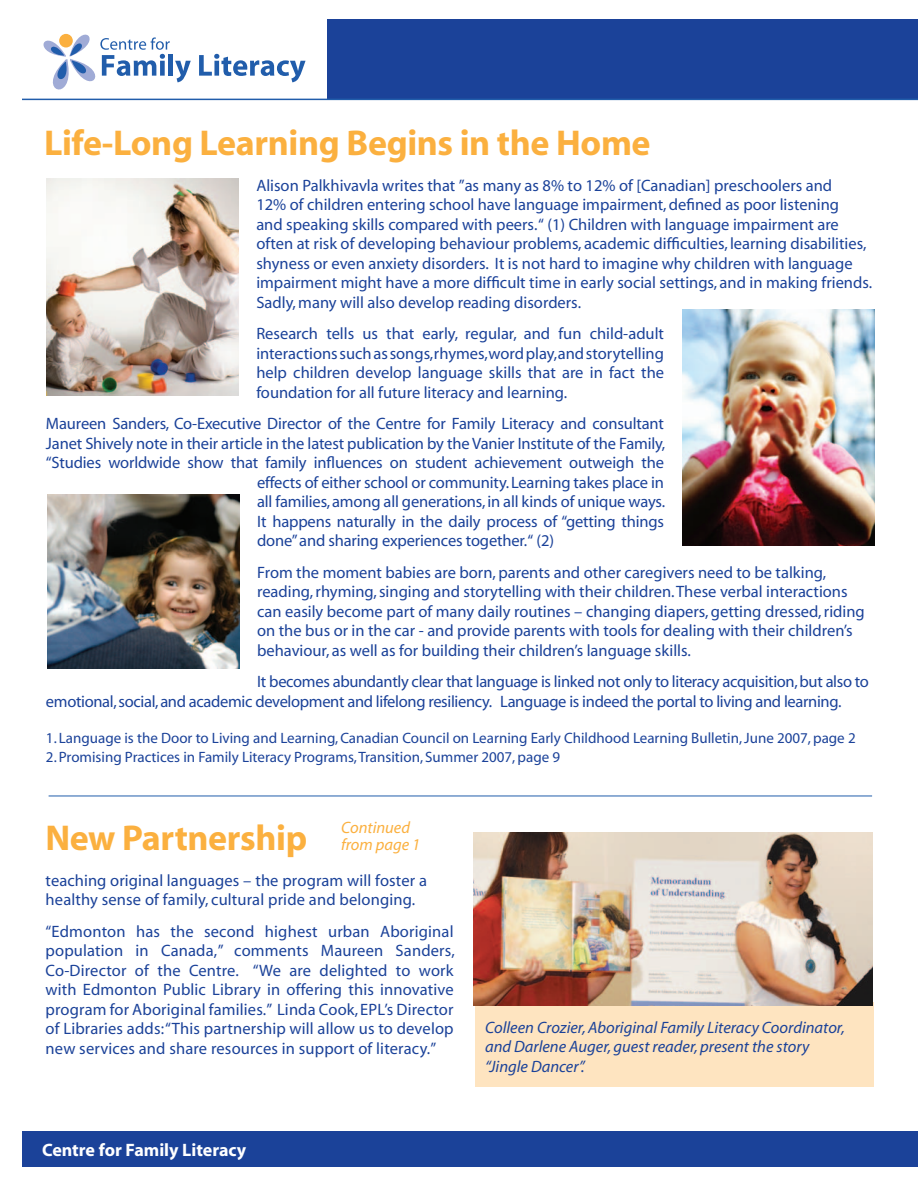
<style>
.page{position:relative;width:918px;height:1188px;background:#fff}
.page>*{position:absolute;margin:0;border:0;box-sizing:border-box;transform-origin:0 0}
.t1{font:700 36px "Myriad";letter-spacing:-.01em;color:#fbb03f}
.t2{font:700 18px "Myriad";color:#fff}
.t3{font:16.5px/19.5px "Myriad";color:#1b4299}
.t4{font:16.5px/19.5px "Myriad";letter-spacing:-.02em;color:#1b4299}
.t5{font:italic 16.5px/19.5px "Myriad";color:#1b4299}
.t6{font:italic 16.5px "Myriad";color:#fbb03f}
.t7{font:15px "Myriad";color:#1b4299}
.s1{font-weight:400;font-style:italic;font-size:16.5px}
</style>
<div class="page">
<div style="left:475px;top:1002px;width:399px;height:85px;background:#fee4c0"></div>
<div style="left:328px;top:20px;width:590px;height:79px;background:#1b4299"></div>
<div style="left:22px;top:1131px;width:896px;height:35px;background:#1b4299"></div>
<hr style="left:22px;top:99px;width:896px;height:1px;background:#215dab">
<svg style="left:199px;top:54px;width:107px;height:28px"></svg>
<svg style="left:30px;top:33px;width:161px;height:68px"></svg>
<hr style="left:49px;top:796px;width:823px;height:1px;background:#215dab">
<img style="left:47px;top:495px;width:192px;height:174px">
<img style="left:474px;top:832px;width:399px;height:174px">
<img style="left:682px;top:310px;width:192px;height:236px">
<img style="left:46px;top:178px;width:192px;height:218px">
<h1 class="t1" style="left:44px;top:124px;width:608px">Life-Long Learning Begins in the Home</h1>
<p class="t3" style="left:256px;top:176px;width:617px">Alison Palkhivavla writes that ”as many as 8% to 12% of [Canadian] preschoolers and<br>12% of children entering school have language impairment, defined as poor listening<br>and speaking skills compared with peers.“ (1) Children with language impairment are often at risk of developing behaviour problems, academic difficulties, learning disabilities, shyness or even anxiety disorders. It is not hard to imagine why children with language impairment might have a more difficult time in early social settings, and in making friends.<br>Sadly, many will also develop reading disorders.</p>
<p class="t3" style="left:256px;top:325px;width:409px;text-align:justify">Research tells us that early, regular, and fun child-adult interactions such as songs, rhymes, word play, and storytelling help children develop language skills that are in fact the foundation for all future literacy and learning.</p>
<p class="t3" style="left:46px;top:415px;width:619px">Maureen Sanders, Co-Executive Director of the Centre for Family Literacy and consultant</p>
<p class="t3" style="left:46px;top:434px;width:621px">Janet Shively note in their article in the latest publication by the Vanier Institute of the Family,</p>
<p class="t3" style="left:46px;top:454px;width:620px">“Studies worldwide show that family influences on student achievement outweigh the</p>
<p class="t3" style="left:257px;top:473px;width:408px">effects of either school or community. Learning takes place in</p>
<p class="t3" style="left:257px;top:493px;width:410px">all families, among all generations, in all kinds of unique ways.</p>
<p class="t3" style="left:257px;top:512px;width:408px">It happens naturally in the daily process of “getting things</p>
<p class="t3" style="left:257px;top:532px;width:299px">done” and sharing experiences together.“ (2)</p>
<p class="t3" style="left:257px;top:563px;width:609px">From the moment babies are born, parents and other caregivers need to be talking, reading, rhyming, singing and storytelling with their children. These verbal interactions can easily become part of many daily routines – changing diapers, getting dressed, riding on the bus or in the car - and provide parents with tools for dealing with their children’s behaviour, as well as for building their children’s language skills.</p>
<p class="t4" style="left:46px;top:673px;width:825px;text-indent:211px">It becomes abundantly clear that language is linked not only to literacy acquisition, but also to emotional, social, and academic development and lifelong resiliency. Language is indeed the portal to living and learning.</p>
<p class="t7" style="left:46px;top:730px;width:811px">1. Language is the Door to Living and Learning, Canadian Council on Learning Early Childhood Learning Bulletin, June 2007, page 2</p>
<p class="t7" style="left:46px;top:750px;width:516px">2. Promising Practices in Family Literacy Programs, Transition, Summer 2007, page 9</p>
<p class="t6" style="left:341px;top:820px;width:71px">Continued</p>
<h1 class="t1" style="left:45px;top:819px;width:377px">New Partnership <span class="s1">from page 1</span></h1>
<p class="t3" style="left:46px;top:871px;width:383px">teaching original languages – the program will foster a healthy sense of family, cultural pride and belonging.</p>
<p class="t3" style="left:46px;top:922px;width:411px;text-align:justify">“Edmonton has the second highest urban Aboriginal population in Canada,” comments Maureen Sanders, Co-Director of the Centre. “We are delighted to work with Edmonton Public Library in offering this innovative program for Aboriginal families.” Linda Cook, EPL’s Director of Libraries adds: “This partnership will allow us to develop new services and share resources in support of literacy.”</p>
<p class="t2" style="left:42px;top:1141px;width:206px">Centre for Family Literacy</p>
<p class="t5" style="left:485px;top:1018px;width:361px">Colleen Crozier, Aboriginal Family Literacy Coordinator, and Darlene Auger, guest reader, present the story “Jingle Dancer”.</p>
</div>
